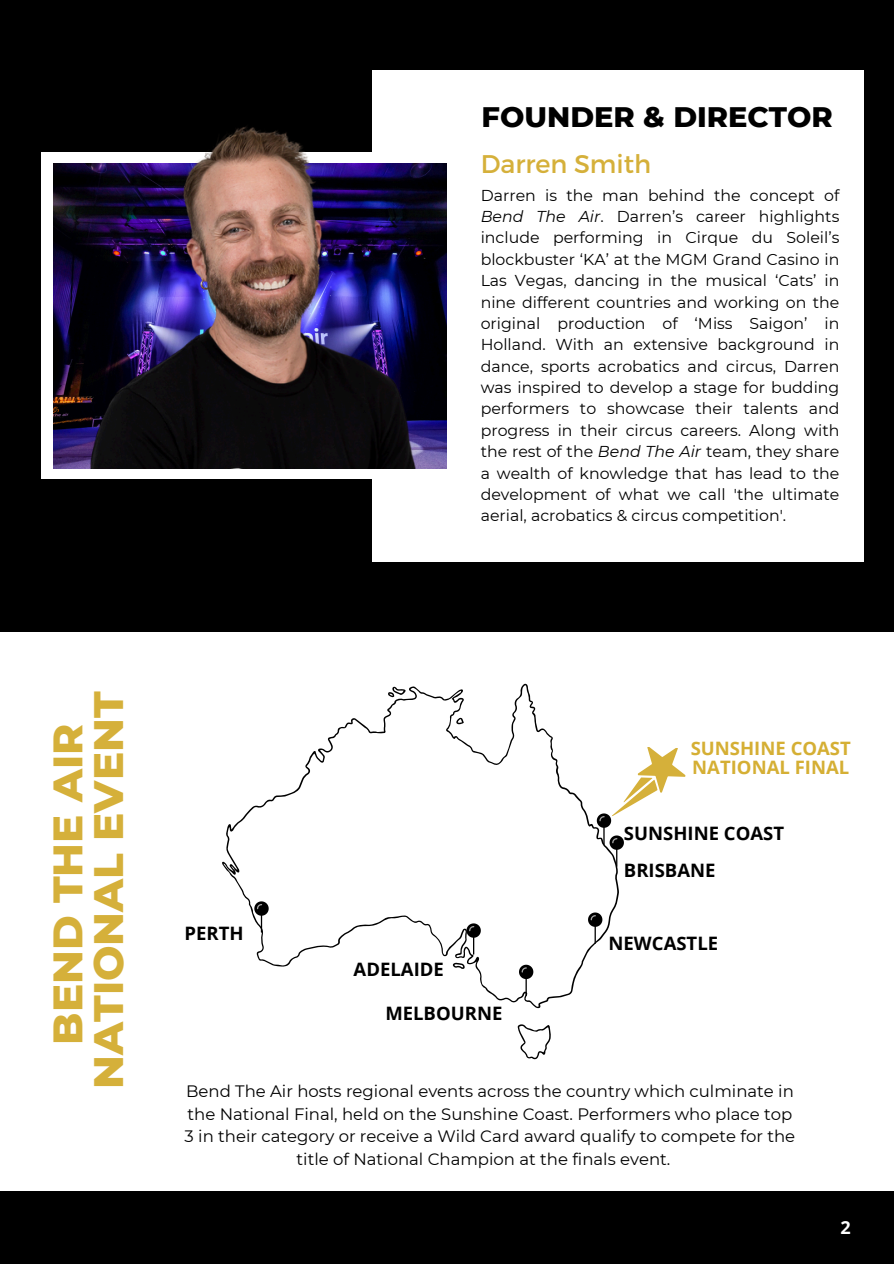
<style>
.page{position:relative;width:894px;height:1264px;background:#fff}
.page>*{position:absolute;margin:0;border:0;box-sizing:border-box;transform-origin:0 0}
.t1{font:800 42px/40.5px "Montserrat";color:#d5b03a;text-align:center}
.t2{font:800 28.8px "Montserrat";color:#000}
.t3{font:25.5px "Montserrat";color:#d5b03a}
.t4{font:700 18.45px "Open Sans";color:#000}
.t5{font:700 18.45px/19px "Open Sans";color:#d5af34}
.t6{font:700 18px "Open Sans";color:#fff}
.t7{font:16.5px "Montserrat";color:#000}
.t8{font:15.75px/21.3px "Montserrat";color:#000;text-align:justify}
.s1{font-style:italic}
</style>
<div class="page">
<div style="left:0;top:0;width:893px;height:631px;background:#000"></div>
<div style="left:0;top:1191px;width:893px;height:72px;background:#000"></div>
<div style="left:372px;top:70px;width:491px;height:491px;background:#fff"></div>
<div style="left:41px;top:152px;width:393px;height:327px;background:#fff"></div>
<img style="left:54px;top:126px;width:389px;height:342px">
<svg style="left:222px;top:683px;width:396px;height:325px"></svg>
<svg style="left:517px;top:1024px;width:34px;height:35px"></svg>
<svg style="left:452px;top:962px;width:13px;height:6px"></svg>
<svg style="left:455px;top:717px;width:8px;height:7px"></svg>
<svg style="left:388px;top:686px;width:18px;height:11px"></svg>
<svg style="left:588px;top:912px;width:14px;height:31px"></svg>
<svg style="left:596px;top:746px;width:90px;height:120px"></svg>
<svg style="left:466px;top:923px;width:14px;height:31px"></svg>
<svg style="left:519px;top:964px;width:14px;height:32px"></svg>
<svg style="left:254px;top:901px;width:14px;height:31px"></svg>
<p class="t2" style="left:481px;top:99px;width:352px">FOUNDER &amp; DIRECTOR</p>
<h1 class="t3" style="left:480px;top:147px;width:172px">Darren Smith</h1>
<p class="t8" style="left:480px;top:184px;width:360px">Darren is the man behind the concept of <span class="s1">Bend The Air</span>. Darren’s career highlights include performing in Cirque du Soleil’s blockbuster ‘KA’ at the MGM Grand Casino in Las Vegas, dancing in the musical ‘Cats’ in nine different countries and working on the original production of ‘Miss Saigon’ in Holland. With an extensive background in dance, sports acrobatics and circus, Darren was inspired to develop a stage for budding performers to showcase their talents and progress in their circus careers. Along with the rest of the <span class="s1">Bend The Air</span> team, they share a wealth of knowledge that has lead to the development of what we call 'the ultimate aerial, acrobatics &amp; circus competition'.</p>
<h2 class="t1" style="left:47px;top:1088px;width:399px;rotate:-90deg">BEND THE AIR<br>NATIONAL EVENT</h2>
<p class="t5" style="left:690px;top:738px;width:162px">SUNSHINE COAST<br>NATIONAL FINAL</p>
<p class="t4" style="left:184px;top:919px;width:61px">PERTH</p>
<h4 class="t4" style="left:353px;top:956px;width:92px">ADELAIDE</h4>
<p class="t4" style="left:385px;top:999px;width:119px">MELBOURNE</p>
<p class="t4" style="left:623px;top:820px;width:162px">SUNSHINE COAST</p>
<p class="t4" style="left:623px;top:857px;width:93px">BRISBANE</p>
<h4 class="t4" style="left:608px;top:930px;width:111px">NEWCASTLE</h4>
<h3 class="t7" style="left:186px;top:1081px;width:609px">Bend The Air hosts regional events across the country which culminate in</h3>
<h3 class="t7" style="left:187px;top:1103px;width:606px">the National Final, held on the Sunshine Coast. Performers who place top</h3>
<h3 class="t7" style="left:185px;top:1126px;width:612px">3 in their category or receive a Wild Card award qualify to compete for the</h3>
<h3 class="t7" style="left:296px;top:1148px;width:375px">title of National Champion at the finals event.</h3>
<p class="t6" style="left:840px;top:1214px;width:12px">2</p>
</div>
